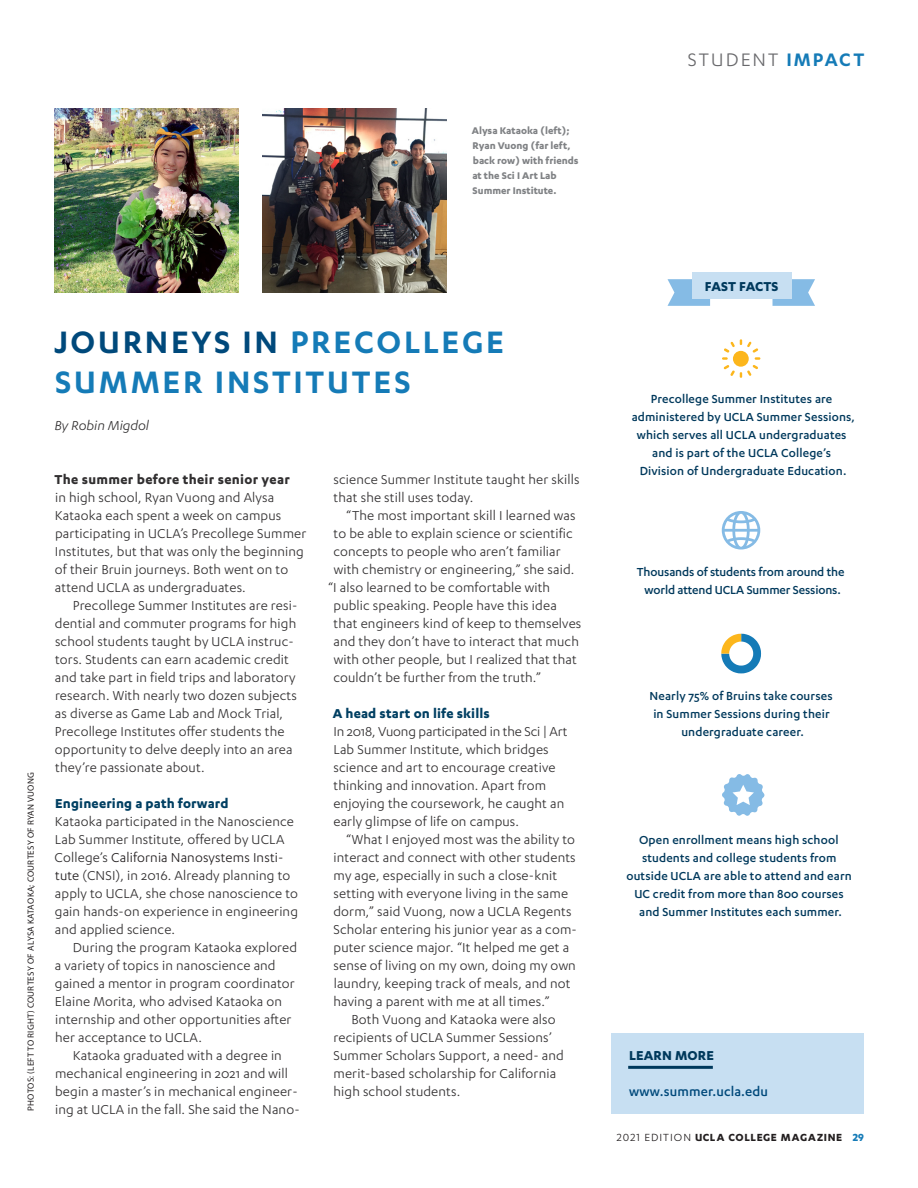
<style>
.page{position:relative;width:918px;height:1188px;background:#fff}
.page>*{position:absolute;margin:0;border:0;box-sizing:border-box;transform-origin:0 0}
.t1{font:55.65px "Chartwell Pies";color:#157bb7}
.Dept__Headline{font:600 36px/40.5px "Karbon";letter-spacing:.075em;color:#157bb7}
.t2{font:21px "Karbon";letter-spacing:.095em;color:#69696c}
.body{font:15px/18px "Karbon";letter-spacing:.01em;color:#312f30}
.body_noindent{font:15px/18px "Karbon";letter-spacing:.01em;color:#312f30}
.body_callouts{font:700 15px "Karbon";letter-spacing:.01em;color:#003f62}
.body-2{font:500 15px "Karbon";letter-spacing:.01em;color:#00497b}
.Byline{font:italic 15px "Karbon";color:#312f30}
.sidebar_copy_1{font:700 15px "Karbon";letter-spacing:.005em;color:#00395c}
.body-3{font:700 15px "Karbon";letter-spacing:.01em;color:#00395c}
.sidebar_copy_1-2{font:500 13.5px/18px "Karbon";letter-spacing:.01em;color:#00395c;text-align:center}
.sidebar_copy_1-3{font:500 13.5px/18px "Karbon";letter-spacing:-.01em;color:#00395c;text-align:center}
.t3{font:700 12px "Karbon";letter-spacing:.055em;color:#231f20}
.t4{font:700 11.25px/15px "Karbon";color:#808285}
.photo_credit{font:9px "Myriad Pro";letter-spacing:.03em;color:#231f20}
.s1{color:#00497b}
.s2{font-weight:700}
.s3{color:#231f20}
.s4{font-weight:600;color:#157bb7}
.s5{color:#fcb61c}
.s6{color:#fff}
.s7{font-weight:400}
.s8{color:#157bb7}
</style>
<div class="page">
<img style="left:54px;top:108px;width:185px;height:184px">
<img style="left:262px;top:108px;width:185px;height:184px">
<svg style="left:773px;top:279px;width:42px;height:27px"></svg>
<svg style="left:668px;top:279px;width:42px;height:27px"></svg>
<div style="left:692px;top:272px;width:99px;height:27px;background:#c7dff2"></div>
<svg style="left:722px;top:339px;width:38px;height:39px"></svg>
<svg style="left:722px;top:774px;width:43px;height:42px"></svg>
<svg style="left:722px;top:511px;width:38px;height:39px"></svg>
<div style="left:612px;top:1033px;width:252px;height:80px;background:#c7dff2"></div>
<hr style="left:628px;top:1066px;width:85px;height:3px;background:#00395c">
<p class="t4" style="left:472px;top:122px;width:108px">Alysa Kataoka (left);<br>Ryan Vuong (far left, back row) with friends at the Sci I Art Lab<br>Summer Institute.</p>
<p class="photo_credit" style="left:25px;top:1111px;width:340px;rotate:-90deg">PHOTOS: (LEFT TO RIGHT) COURTESY OF ALYSA KATAOKA; COURTESY OF RYAN VUONG</p>
<p class="Dept__Headline" style="left:54px;top:321px;width:452px"><span class="s1">JOURNEYS IN</span> PRECOLLEGE<br>SUMMER INSTITUTES</p>
<p class="Byline" style="left:55px;top:417px;width:96px">By Robin Migdol</p>
<p class="body_noindent" style="left:54px;top:470px;width:254px"><span class="s2">The summer before their senior year<br></span>in high school, Ryan Vuong and Alysa Kataoka each spent a week on campus participating in UCLA’s Precollege Summer Institutes, but that was only the beginning of their Bruin journeys. Both went on to attend UCLA as undergraduates.</p>
<p class="body" style="left:55px;top:596px;width:244px;text-indent:18px">Precollege Summer Institutes are resi&shy;dential and commuter programs for high school students taught by UCLA instruc&shy;tors. Students can earn academic credit and take part in field trips and laboratory research. With nearly two dozen subjects as diverse as Game Lab and Mock Trial, Precollege Institutes offer students the opportunity to delve deeply into an area they’re passionate about.</p>
<p class="body_callouts" style="left:55px;top:795px;width:175px">Engineering a path forward</p>
<p class="body_noindent" style="left:54px;top:812px;width:245px">Kataoka participated in the Nanoscience Lab Summer Institute, offered by UCLA College’s <span class="s3">California Nanosystems Insti&shy;tute</span> (CNSI), in 2016. Already planning to apply to UCLA, she chose nanoscience to gain hands-on experience in engineering and applied science.</p>
<p class="body" style="left:55px;top:938px;width:244px;text-indent:18px">During the program Kataoka explored a variety of topics in nanoscience and gained a mentor in program coordinator Elaine Morita, who advised Kataoka on internship and other opportunities after her acceptance to UCLA.</p>
<p class="body" style="left:55px;top:1046px;width:246px;text-indent:18px">Kataoka graduated with a degree in mechanical engineering in 2021 and will begin a master’s in mechanical engineer&shy;ing at UCLA in the fall. She said the Nano-</p>
<p class="body" style="left:334px;top:470px;width:248px">science Summer Institute taught her skills that she still uses today.</p>
<p class="body" style="left:346px;top:506px;width:231px">“The most important skill I learned was</p>
<p class="body" style="left:334px;top:524px;width:241px">to be able to explain science or scientific</p>
<p class="body" style="left:333px;top:542px;width:229px">concepts to people who aren’t familiar</p>
<p class="body" style="left:334px;top:560px;width:242px">with chemistry or engineering,” she said.</p>
<p class="body" style="left:328px;top:578px;width:224px">“I also learned to be comfortable with</p>
<p class="body" style="left:334px;top:596px;width:225px">public speaking. People have this idea</p>
<p class="body" style="left:334px;top:614px;width:249px">that engineers kind of keep to themselves</p>
<p class="body" style="left:333px;top:632px;width:247px">and they don’t have to interact that much</p>
<p class="body" style="left:334px;top:650px;width:245px">with other people, but I realized that that</p>
<p class="body" style="left:333px;top:668px;width:209px">couldn’t be further from the truth.”</p>
<p class="body_callouts" style="left:333px;top:705px;width:159px">A head start on life skills</p>
<p class="body_noindent" style="left:333px;top:722px;width:236px">In 2018, Vuong participated in the Sci | Art Lab Summer Institute, which bridges science and art to encourage creative thinking and innovation. Apart from enjoying the coursework, he caught an early glimpse of life on campus.</p>
<p class="body" style="left:333px;top:830px;width:245px;text-indent:12px">“What I enjoyed most was the ability to interact and connect with other students my age, especially in such a close-knit setting with everyone living in the same dorm,” said Vuong, now a UCLA Regents Scholar entering his junior year as a com&shy;puter science major. “It helped me get a sense of living on my own, doing my own laundry, keeping track of meals, and not having a parent with me at all times.”</p>
<p class="body" style="left:333px;top:1010px;width:232px;text-indent:18px">Both Vuong and Kataoka were also recipients of UCLA Summer Sessions’ Summer Scholars Support, a need- and merit-based scholarship for California high school students.</p>
<p class="t2" style="left:688px;top:49px;width:178px">STUDENT <span class="s4">IMPACT</span></p>
<p class="sidebar_copy_1" style="left:705px;top:278px;width:75px">FAST FACTS</p>
<p class="sidebar_copy_1-2" style="left:632px;top:389px;width:225px">Precollege Summer Institutes are administered by UCLA Summer Sessions, which serves all UCLA undergraduates and is part of the UCLA College’s Division of Undergraduate Education.</p>
<p class="sidebar_copy_1-3" style="left:637px;top:563px;width:209px">Thousands of students from around the world attend UCLA Summer Sessions.</p>
<p class="t1" style="left:719px;top:619px;width:89px">75<span class="s5">25</span><span class="s6">E</span></p>
<p class="sidebar_copy_1-2" style="left:650px;top:686px;width:185px">Nearly 75% of Bruins take courses in Summer Sessions during their undergraduate career.</p>
<p class="sidebar_copy_1-2" style="left:626px;top:830px;width:227px">Open enrollment means high school students and college students from outside UCLA are able to attend and earn UC credit from more than 800 courses and Summer Institutes each summer.</p>
<p class="body-3" style="left:629px;top:1047px;width:86px">LEARN MORE</p>
<p class="body-2" style="left:629px;top:1083px;width:140px">www.summer.ucla.edu</p>
<p class="t3" style="left:617px;top:1131px;width:249px"><span class="s7">2021 EDITION</span> UCLA COLLEGE MAGAZINE <span class="s8">29</span></p>
</div>
